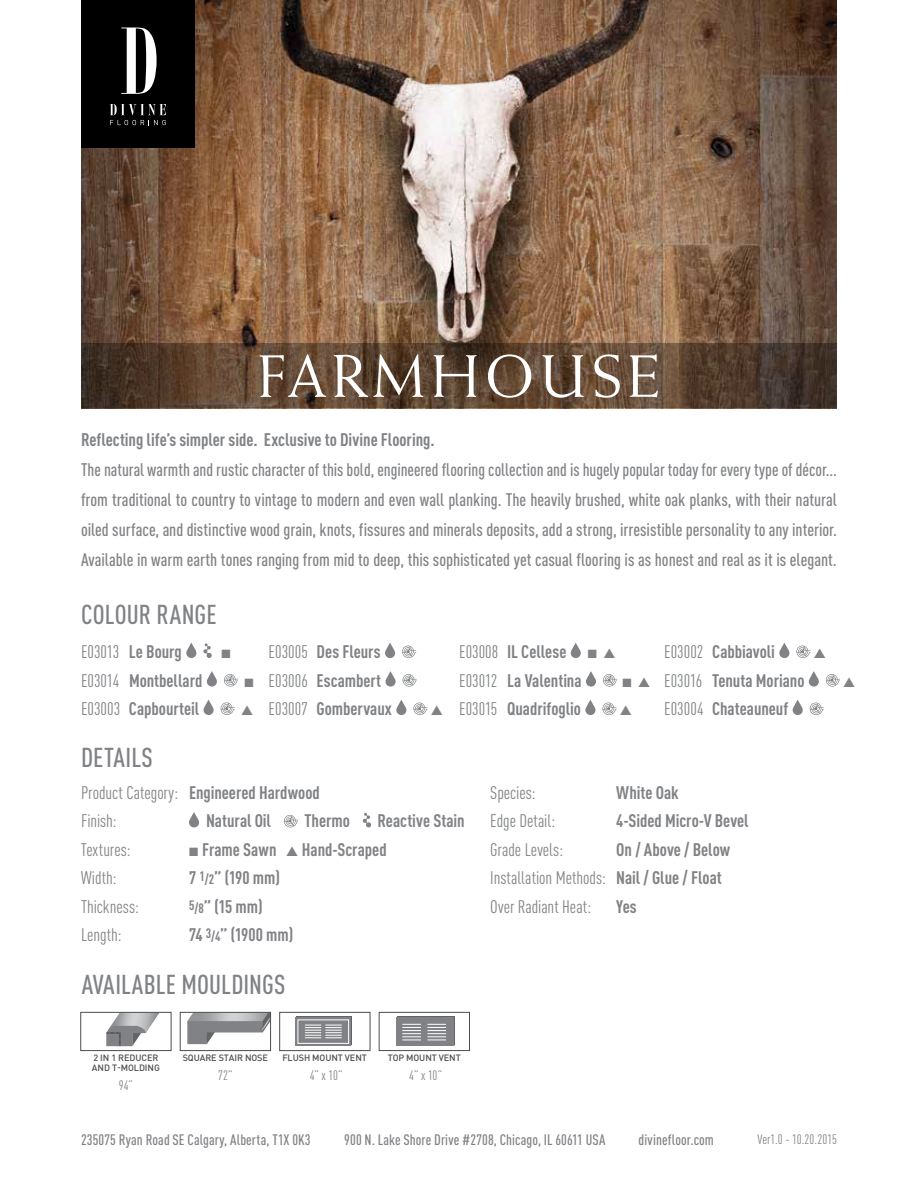
<style>
.page{position:relative;width:918px;height:1188px;background:#fff}
.page>*{position:absolute;margin:0;border:0;box-sizing:border-box;transform-origin:0 0}
.t1{font:60px "Weiss";letter-spacing:.085em;color:#fff}
.t2{font:500 condensed 27px "DINOT";letter-spacing:.005em;color:#808285}
.t3{font:500 condensed 18px/30px "DINOT";color:#808285;text-align:justify}
.t4{font:700 condensed 18px/28.5px "DINOT";color:#808285}
.t5{font:condensed 18px/28.5px "DINOT";color:#808285}
.t6{font:500 condensed 15px "DINOT";letter-spacing:.01em;color:#808285}
.t7{font:condensed 13.5px "DINOT";letter-spacing:.005em;color:#808285}
.t8{font:12px "Zapf Dingbats";color:#808285}
.t9{font:500 9.15px/9.4px "DINOT";letter-spacing:-.01em;color:#4d4d4f}
.s1{font-weight:400}
.s2{font-weight:700}
.s3{font-size:13.5px}
</style>
<div class="page">
<img style="left:81px;top:0;width:756px;height:343px">
<svg style="left:81px;top:343px;width:756px;height:65px;background:#5a4332"></svg>
<div style="left:81px;top:0;width:114px;height:147px;background:#000"></div>
<svg style="left:121px;top:28px;width:36px;height:66px"></svg>
<svg style="left:110px;top:104px;width:56px;height:21px"></svg>
<svg style="left:186px;top:643px;width:10px;height:15px"></svg>
<svg style="left:203px;top:643px;width:9px;height:15px"></svg>
<svg style="left:207px;top:671px;width:10px;height:16px"></svg>
<svg style="left:224px;top:674px;width:14px;height:13px"></svg>
<svg style="left:204px;top:700px;width:10px;height:15px"></svg>
<svg style="left:221px;top:702px;width:14px;height:13px"></svg>
<svg style="left:571px;top:643px;width:10px;height:15px"></svg>
<svg style="left:586px;top:671px;width:10px;height:16px"></svg>
<svg style="left:603px;top:674px;width:14px;height:13px"></svg>
<svg style="left:585px;top:700px;width:10px;height:15px"></svg>
<svg style="left:385px;top:643px;width:10px;height:15px"></svg>
<svg style="left:402px;top:645px;width:14px;height:13px"></svg>
<svg style="left:386px;top:671px;width:10px;height:16px"></svg>
<svg style="left:402px;top:674px;width:15px;height:13px"></svg>
<svg style="left:396px;top:700px;width:10px;height:15px"></svg>
<svg style="left:779px;top:643px;width:10px;height:15px"></svg>
<svg style="left:809px;top:671px;width:10px;height:16px"></svg>
<svg style="left:793px;top:700px;width:10px;height:15px"></svg>
<svg style="left:810px;top:702px;width:14px;height:13px"></svg>
<svg style="left:189px;top:812px;width:10px;height:15px"></svg>
<svg style="left:284px;top:815px;width:14px;height:13px"></svg>
<svg style="left:362px;top:813px;width:10px;height:15px"></svg>
<svg style="left:106px;top:1014px;width:53px;height:33px"></svg>
<div style="left:81px;top:1012px;width:90px;height:39px;border:1px solid #4d4d4f"></div>
<div style="left:280px;top:1012px;width:90px;height:39px;border:1px solid #4d4d4f"></div>
<div style="left:297px;top:1016px;width:55px;height:28px;background:#636466"></div>
<svg style="left:296px;top:1017px;width:55px;height:29px"></svg>
<svg style="left:305px;top:1025px;width:37px;height:13px"></svg>
<div style="left:298px;top:1019px;width:51px;height:25px;border:1px solid #fff"></div>
<div style="left:379px;top:1012px;width:91px;height:39px;border:1px solid #4d4d4f"></div>
<svg style="left:421px;top:1017px;width:34px;height:28px"></svg>
<div style="left:396px;top:1018px;width:58px;height:28px;background:#808285"></div>
<svg style="left:396px;top:1017px;width:25px;height:24px"></svg>
<svg style="left:427px;top:1024px;width:19px;height:17px"></svg>
<svg style="left:187px;top:1014px;width:82px;height:30px"></svg>
<div style="left:180px;top:1012px;width:91px;height:39px;border:1px solid #4d4d4f"></div>
<svg style="left:602px;top:702px;width:15px;height:13px"></svg>
<svg style="left:413px;top:702px;width:15px;height:13px"></svg>
<svg style="left:796px;top:645px;width:15px;height:13px"></svg>
<svg style="left:826px;top:674px;width:14px;height:13px"></svg>
<h1 class="t1" style="left:258px;top:341px;width:404px">FARMHOUSE</h1>
<p class="t4" style="left:81px;top:425px;width:355px">Reflecting life’s simpler side. Exclusive to Divine Flooring.</p>
<p class="t3" style="left:81px;top:454px;width:758px">The natural warmth and rustic character of this bold, engineered flooring collection and is hugely popular today for every type of décor... from traditional to country to vintage to modern and even wall planking. The heavily brushed, white oak planks, with their natural oiled surface, and distinctive wood grain, knots, fissures and minerals deposits, add a strong, irresistible personality to any interior.<br>Available in warm earth tones ranging from mid to deep, this sophisticated yet casual flooring is as honest and real as it is elegant.</p>
<h2 class="t2" style="left:81px;top:599px;width:137px">Colour Range</h2>
<p class="t4" style="left:81px;top:637px;width:103px"><span class="s1">E03013</span> Le Bourg</p>
<p class="t8" style="left:221px;top:648px;width:11px">■</p>
<p class="t4" style="left:81px;top:666px;width:123px"><span class="s1">E03014</span> Montbellard</p>
<p class="t8" style="left:244px;top:677px;width:11px">■</p>
<p class="t4" style="left:81px;top:694px;width:120px"><span class="s1">E03003</span> Capbourteil</p>
<h2 class="t2" style="left:81px;top:741px;width:73px">details</h2>
<p class="t4" style="left:269px;top:637px;width:125px"><span class="s1">E03005</span> Des Fleurs<br><span class="s1">E03006</span> Escambert<br><span class="s1">E03007</span> Gombervaux</p>
<p class="t4" style="left:664px;top:637px;width:112px"><span class="s1">E03002</span> Cabbiavoli</p>
<p class="t4" style="left:459px;top:637px;width:109px"><span class="s1">E03008</span> IL Cellese</p>
<p class="t4" style="left:459px;top:666px;width:124px"><span class="s1">E03012</span> La Valentina</p>
<p class="t4" style="left:459px;top:694px;width:123px"><span class="s1">E03015</span> Quadrifoglio</p>
<p class="t4" style="left:664px;top:666px;width:142px"><span class="s1">E03016</span> Tenuta Moriano</p>
<p class="t4" style="left:664px;top:694px;width:126px"><span class="s1">E03004</span> Chateauneuf</p>
<p class="t5" style="left:81px;top:778px;width:240px">Product Category: <span class="s2">Engineered Hardwood<br></span>Finish:</p>
<p class="t4" style="left:206px;top:807px;width:66px">Natural Oil</p>
<p class="t4" style="left:304px;top:807px;width:47px">Thermo</p>
<p class="t4" style="left:378px;top:807px;width:89px">Reactive Stain</p>
<p class="t5" style="left:81px;top:835px;width:51px">Textures:</p>
<p class="t4" style="left:189px;top:835px;width:199px">■ Frame Sawn ▲ Hand-Scraped</p>
<p class="t5" style="left:81px;top:864px;width:37px">Width:</p>
<p class="t4" style="left:189px;top:864px;width:93px">7 <sup>1</sup><span class="s3">/2</span>” (190 mm)</p>
<p class="t5" style="left:81px;top:892px;width:59px">Thickness:</p>
<p class="t4" style="left:189px;top:892px;width:75px"><sup>5</sup><span class="s3">/8</span>” (15 mm)</p>
<p class="t5" style="left:81px;top:921px;width:42px">Length:</p>
<p class="t4" style="left:189px;top:921px;width:106px">74 <sup>3</sup><span class="s3">/4</span>” (1900 mm)</p>
<h2 class="t2" style="left:82px;top:968px;width:205px">Available Mouldings</h2>
<p class="t9" style="left:92px;top:1053px;width:69px">2 IN 1 REDUCER<br>AND T-MOLDING</p>
<p class="t7" style="left:119px;top:1077px;width:16px">94”</p>
<p class="t9" style="left:183px;top:1053px;width:87px">SQUARE STAIR NOSE</p>
<p class="t7" style="left:218px;top:1067px;width:16px">72”</p>
<p class="t9" style="left:282px;top:1053px;width:86px">FLUSH MOUNT VENT</p>
<p class="t7" style="left:310px;top:1067px;width:34px">4” x 10”</p>
<p class="t9" style="left:388px;top:1053px;width:75px">TOP MOUNT VENT</p>
<p class="t7" style="left:409px;top:1067px;width:34px">4” x 10”</p>
<p class="t5" style="left:490px;top:778px;width:47px">Species:</p>
<p class="t4" style="left:616px;top:778px;width:64px">White Oak</p>
<p class="t5" style="left:490px;top:807px;width:66px">Edge Detail:</p>
<p class="t4" style="left:616px;top:807px;width:134px">4-Sided Micro-V Bevel</p>
<p class="t5" style="left:490px;top:835px;width:74px">Grade Levels:</p>
<p class="t5" style="left:490px;top:835px;width:241px;text-indent:126px"><span class="s2">On / Above / Below<br></span>Installation Methods: <span class="s2">Nail / Glue / Float<br></span>Over Radiant Heat:</p>
<p class="t4" style="left:616px;top:892px;width:22px">Yes</p>
<p class="t6" style="left:81px;top:1130px;width:231px">235075 Ryan Road SE Calgary, Alberta, T1X 0K3</p>
<p class="t6" style="left:344px;top:1130px;width:263px">900 N. Lake Shore Drive #2708, Chicago, IL 60611 USA</p>
<p class="t6" style="left:639px;top:1130px;width:77px">divinefloor.com</p>
<p class="t7" style="left:757px;top:1132px;width:81px">Ver1.0 - 10.20.2015</p>
</div>
